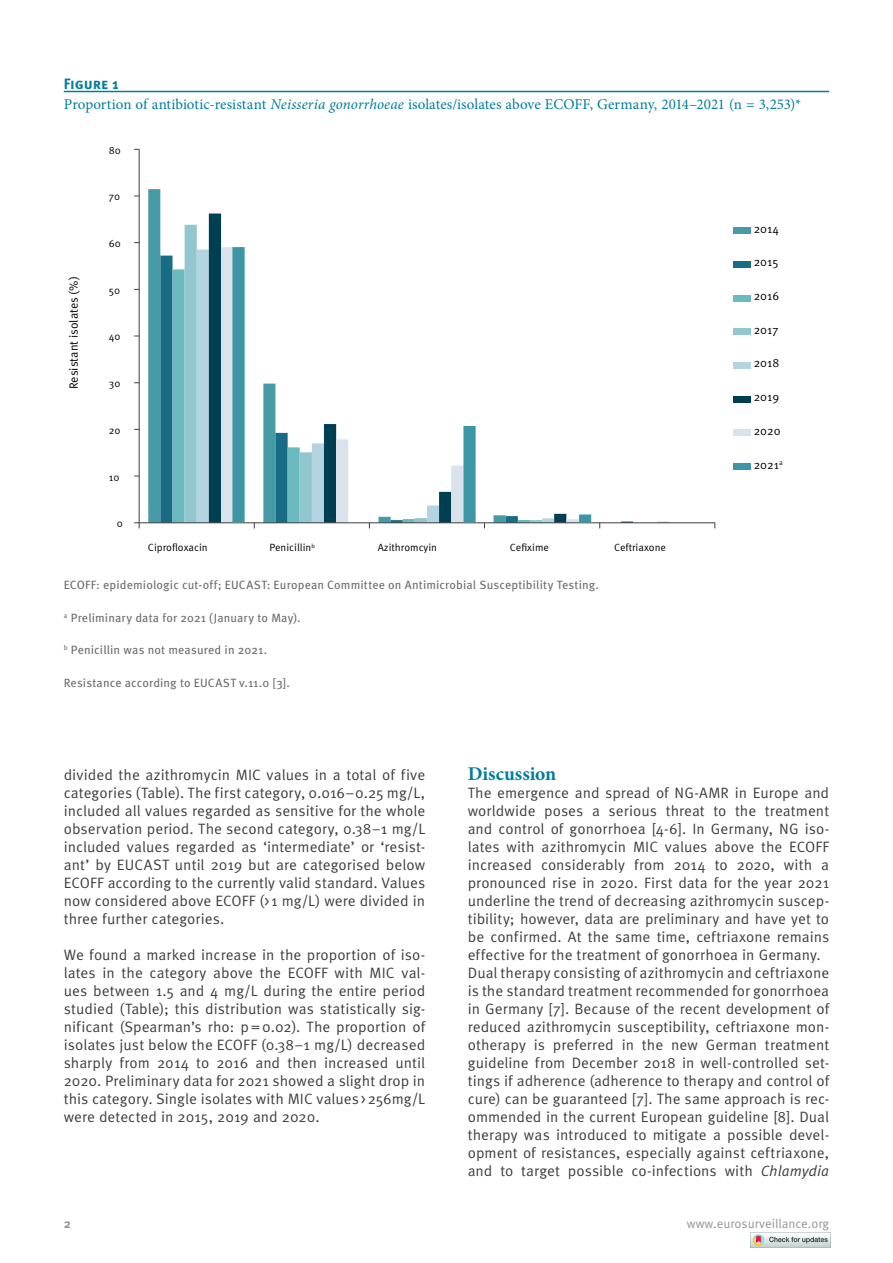
<style>
.page{position:relative;width:893px;height:1263px;background:#fff}
.page>*{position:absolute;margin:0;border:0;box-sizing:border-box;transform-origin:0 0}
.t1{font:700 19.5px "Minion Pro";color:#007d9f}
.t2{font:15px/18px "Meta Pro";color:#3e3e3f;text-align:justify}
.t3{font:15px "Minion Pro";color:#007d9f}
.t4{font:700 15px "Meta Pro";letter-spacing:-.005em;color:#007d9f}
.t5{font:12.75px "Meta Pro";color:#939598}
.t6{font:700 12.75px "Meta Pro";color:#939598}
.t7{font:12px "Meta Pro";letter-spacing:.01em;color:#6c6d70}
.t8{font:12px "Meta Pro";letter-spacing:-.005em;color:#000001}
.t9{font:10.5px "Meta Pro";color:#000001}
.s1{font-style:italic}
</style>
<div class="page">
<hr style="left:64px;top:91px;width:765px;height:1px;background:#007d9f">
<svg style="left:148px;top:189px;width:61px;height:333px;fill:#479ba7"></svg>
<svg style="left:160px;top:256px;width:25px;height:266px;background:#2c7a8f"></svg>
<svg style="left:173px;top:269px;width:12px;height:253px;background:#6ebbc0"></svg>
<svg style="left:185px;top:225px;width:24px;height:297px;background:#9bcbd4"></svg>
<svg style="left:197px;top:250px;width:472px;height:272px"></svg>
<div style="left:209px;top:213px;width:13px;height:309px;background:#003e52"></div>
<div style="left:221px;top:247px;width:11px;height:275px;background:#dae2eb"></div>
<hr style="left:139px;top:149px;width:1px;height:374px;background:#3e3e3f">
<hr style="left:139px;top:522px;width:576px;height:1px;background:#3e3e3f">
<svg style="left:134px;top:522px;width:6px;height:6px"></svg>
<div style="left:733px;top:228px;width:17px;height:6px;background:#479ba7"></div>
<div style="left:733px;top:261px;width:17px;height:7px;background:#186c84"></div>
<div style="left:733px;top:295px;width:17px;height:6px;background:#6ababf"></div>
<div style="left:733px;top:329px;width:17px;height:6px;background:#92c7d0"></div>
<div style="left:733px;top:362px;width:17px;height:7px;background:#b4d4e2"></div>
<div style="left:733px;top:396px;width:17px;height:6px;background:#003e52"></div>
<div style="left:733px;top:430px;width:17px;height:6px;background:#dae2eb"></div>
<div style="left:733px;top:463px;width:17px;height:7px;background:#3c96a5"></div>
<svg style="left:232px;top:247px;width:359px;height:275px"></svg>
<img style="left:750px;top:1232px;width:80px;height:16px">
<p class="t4" style="left:64px;top:74px;width:57px">Figure 1</p>
<p class="t3" style="left:64px;top:94px;width:739px">Proportion of antibiotic-resistant <span class="s1">Neisseria gonorrhoeae</span> isolates/isolates above ECOFF, Germany, 2014–2021 (n = 3,253)*</p>
<p class="t9" style="left:109px;top:143px;width:14px">80</p>
<p class="t9" style="left:109px;top:190px;width:13px">70</p>
<p class="t8" style="left:66px;top:389px;width:114px;rotate:-90deg">Resistant isolates (%)</p>
<p class="t9" style="left:109px;top:237px;width:14px">60</p>
<p class="t9" style="left:109px;top:283px;width:13px">50</p>
<p class="t9" style="left:109px;top:330px;width:13px">40</p>
<p class="t9" style="left:109px;top:377px;width:13px">30</p>
<p class="t9" style="left:109px;top:424px;width:13px">20</p>
<p class="t9" style="left:109px;top:470px;width:12px">10</p>
<p class="t9" style="left:117px;top:517px;width:8px">0</p>
<p class="t9" style="left:148px;top:541px;width:61px">Ciprofloxacin</p>
<p class="t9" style="left:269px;top:541px;width:47px">Penicillin<sup>b</sup></p>
<p class="t9" style="left:378px;top:541px;width:61px">Azithromcyin</p>
<p class="t9" style="left:510px;top:541px;width:41px">Cefixime</p>
<p class="t9" style="left:614px;top:541px;width:53px">Ceftriaxone</p>
<p class="t7" style="left:64px;top:577px;width:537px">ECOFF: epidemiologic cut-off; EUCAST: European Committee on Antimicrobial Susceptibility Testing.</p>
<p class="t7" style="left:64px;top:610px;width:238px"><sup>a</sup> Preliminary data for 2021 (January to May).</p>
<p class="t7" style="left:64px;top:642px;width:205px"><sup>b</sup> Penicillin was not measured in 2021.</p>
<p class="t7" style="left:64px;top:675px;width:228px">Resistance according to EUCAST v.11.0 [3].</p>
<p class="t8" style="left:754px;top:221px;width:27px">2014</p>
<p class="t8" style="left:754px;top:255px;width:26px">2015</p>
<p class="t8" style="left:754px;top:288px;width:27px">2016</p>
<p class="t8" style="left:754px;top:322px;width:26px">2017</p>
<p class="t8" style="left:754px;top:356px;width:27px">2018</p>
<p class="t8" style="left:754px;top:389px;width:27px">2019</p>
<p class="t8" style="left:754px;top:423px;width:29px">2020</p>
<p class="t8" style="left:754px;top:457px;width:31px">2021<sup>a</sup></p>
<p class="t2" style="left:64px;top:766px;width:363px">divided the azithromycin MIC values in a total of five categories (Table). The first category, 0.016–0.25 mg/L, included all values regarded as sensitive for the whole observation period. The second category, 0.38–1 mg/L included values regarded as ‘intermediate’ or ‘resist&shy;ant’ by EUCAST until 2019 but are categorised below ECOFF according to the currently valid standard. Values now considered above ECOFF (&gt; 1 mg/L) were divided in three further categories.</p>
<p class="t2" style="left:64px;top:946px;width:363px">We found a marked increase in the proportion of iso&shy;lates in the category above the ECOFF with MIC val&shy;ues between 1.5 and 4 mg/L during the entire period studied (Table); this distribution was statistically sig&shy;nificant (Spearman’s rho: p=0.02). The proportion of isolates just below the ECOFF (0.38–1 mg/L) decreased sharply from 2014 to 2016 and then increased until 2020. Preliminary data for 2021 showed a slight drop in this category. Single isolates with MIC values &gt;256mg/L were detected in 2015, 2019 and 2020.</p>
<h1 class="t1" style="left:468px;top:760px;width:90px">Discussion</h1>
<p class="t2" style="left:468px;top:784px;width:363px;text-align:left">The emergence and spread of NG-AMR in Europe and worldwide poses a serious threat to the treatment and control of gonorrhoea [4-6]. In Germany, NG iso&shy;lates with azithromycin MIC values above the ECOFF increased considerably from 2014 to 2020, with a pronounced rise in 2020. First data for the year 2021 underline the trend of decreasing azithromycin suscep&shy;tibility; however, data are preliminary and have yet to be confirmed. At the same time, ceftriaxone remains effective for the treatment of gonorrhoea in Germany.<br>Dual therapy consisting of azithromycin and ceftriaxone is the standard treatment recommended for gonorrhoea in Germany [7]. Because of the recent development of reduced azithromycin susceptibility, ceftriaxone mon&shy;otherapy is preferred in the new German treatment guideline from December 2018 in well-controlled set&shy;tings if adherence (adherence to therapy and control of cure) can be guaranteed [7]. The same approach is rec&shy;ommended in the current European guideline [8]. Dual therapy was introduced to mitigate a possible devel&shy;opment of resistances, especially against ceftriaxone, and to target possible co-infections with <span class="s1">Chlamydia</span></p>
<p class="t6" style="left:64px;top:1215px;width:9px">2</p>
<p class="t5" style="left:687px;top:1215px;width:144px">www.eurosurveillance.org</p>
</div>
